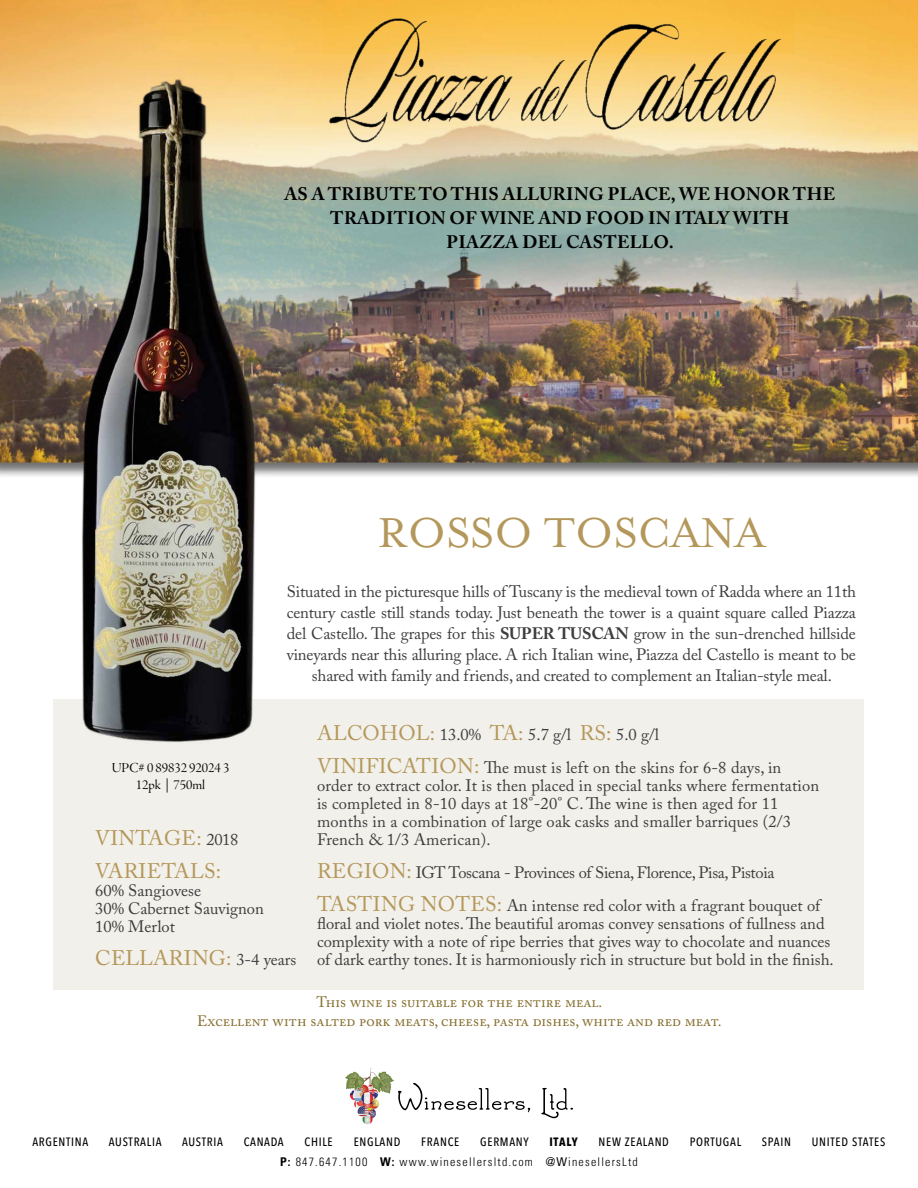
<style>
.page{position:relative;width:918px;height:1188px;background:#fff}
.page>*{position:absolute;margin:0;border:0;box-sizing:border-box;transform-origin:0 0}
.t1{font:48px "Mrs Eaves Roman";color:#b4975a}
.t2{font:21px/33px "Adobe Caslon Pro";letter-spacing:.015em;color:#b4975a}
.t3{font:700 18px/24px "Adobe Caslon Pro";letter-spacing:.015em;color:#000;text-align:center}
.t4{font:16.5px/18px "Adobe Caslon Pro";color:#3d3c3e}
.t5{font:15px/19.5px "Adobe Caslon Pro";color:#846d2c;text-align:center}
.t6{font:14.25px/17.1px "Adobe Jenson Pro Disp";color:#000;text-align:center}
.t7{font:500 12px "Avenir Next Condensed";letter-spacing:.06em;color:#000}
.t8{font:300 condensed 12px "Univers LT Std";letter-spacing:.1em;color:#000}
.t9{font:700 12px "Avenir Next Condensed";letter-spacing:.05em;color:#000}
.s1{font-weight:700}
.s2{font-size:16.5px;color:#3d3c3e}
.s3{font-size:21px;color:#b4975a}
.s4{font-weight:400}
</style>
<div class="page">
<div style="left:0;top:0;width:918px;height:478px;background:#000;opacity:.56"></div>
<img style="left:0;top:0;width:918px;height:463px">
<div style="left:53px;top:699px;width:811px;height:290px;background:#f2f0ea"></div>
<img style="left:66px;top:51px;width:205px;height:691px">
<img style="left:345px;top:1068px;width:49px;height:57px">
<svg style="left:398px;top:1083px;width:132px;height:29px"></svg>
<svg style="left:541px;top:1088px;width:32px;height:30px"></svg>
<div style="left:323px;top:0;width:471px;height:14px;background:#f7bb3f"></div>
<img style="left:316px;top:14px;width:497px;height:143px">
<p class="t3" style="left:284px;top:182px;width:552px">AS A TRIBUTE TO THIS ALLURING PLACE, WE HONOR THE<br>TRADITION OF WINE AND FOOD IN ITALY WITH<br>PIAZZA DEL CASTELLO.</p>
<h1 class="t1" style="left:378px;top:506px;width:389px">ROSSO TOSCANA</h1>
<p class="t4" style="left:287px;top:581px;width:571px;line-height:21px;text-align:center">Situated in the picturesque hills of Tuscany is the medieval town of Radda where an 11th century castle still stands today. Just beneath the tower is a quaint square called Piazza del Castello. The grapes for this <span class="s1">SUPER TUSCAN</span> grow in the sun-drenched hillside vineyards near this alluring place. A rich Italian wine, Piazza del Castello is meant to be shared with family and friends, and created to complement an Italian-style meal.</p>
<p class="t6" style="left:112px;top:759px;width:119px">UPC# 0 89832 92024 3<br>12pk | 750ml</p>
<p class="t2" style="left:95px;top:821px;width:145px">VINTAGE: <span class="s2">2018<br></span>VARIETALS:</p>
<p class="t4" style="left:95px;top:881px;width:170px">60% Sangiovese<br>30% Cabernet Sauvignon<br>10% Merlot</p>
<p class="t2" style="left:95px;top:941px;width:202px">CELLARING: <span class="s2">3-4 years</span></p>
<p class="t4" style="left:317px;top:718px;width:466px;line-height:33px"><span class="s3">ALCOHOL:</span> 13.0% <span class="s3">TA:</span> 5.7 g/l <span class="s3">RS:</span> 5.0 g/l<br><span class="s3">VINIFICATION:</span> The must is left on the skins for 6-8 days, in</p>
<p class="t4" style="left:317px;top:776px;width:504px">order to extract color. It is then placed in special tanks where fermentation is completed in 8-10 days at 18°-20° C. The wine is then aged for 11 months in a combination of large oak casks and smaller barriques (2/3<br>French &amp; 1/3 American).</p>
<p class="t4" style="left:317px;top:856px;width:507px;line-height:33px"><span class="s3">REGION:</span> IGT Toscana - Provinces of Siena, Florence, Pisa, Pistoia<br><span class="s3">TASTING NOTES:</span> An intense red color with a fragrant bouquet of</p>
<p class="t4" style="left:317px;top:914px;width:518px">floral and violet notes. The beautiful aromas convey sensations of fullness and complexity with a note of ripe berries that gives way to chocolate and nuances of dark earthy tones. It is harmoniously rich in structure but bold in the finish.</p>
<p class="t5" style="left:197px;top:992px;width:526px">This wine is suitable for the entire meal.<br>Excellent with salted pork meats, cheese, pasta dishes, white and red meat.</p>
<p class="t7" style="left:32px;top:1135px;width:57px">ARGENTINA</p>
<p class="t7" style="left:109px;top:1135px;width:54px">AUSTRALIA</p>
<p class="t7" style="left:182px;top:1135px;width:42px">AUSTRIA</p>
<p class="t7" style="left:244px;top:1135px;width:42px">CANADA</p>
<p class="t7" style="left:305px;top:1135px;width:30px">CHILE</p>
<p class="t7" style="left:354px;top:1135px;width:48px">ENGLAND</p>
<p class="t7" style="left:421px;top:1135px;width:40px">FRANCE</p>
<p class="t7" style="left:480px;top:1135px;width:50px">GERMANY</p>
<p class="t9" style="left:549px;top:1134px;width:30px">ITALY</p>
<p class="t7" style="left:599px;top:1135px;width:72px">NEW ZEALAND</p>
<p class="t7" style="left:690px;top:1135px;width:53px">PORTUGAL</p>
<p class="t7" style="left:762px;top:1135px;width:31px">SPAIN</p>
<p class="t7" style="left:812px;top:1135px;width:75px">UNITED STATES</p>
<p class="t8" style="left:280px;top:1154px;width:359px"><span class="s1">P:</span> 847.647.1100 <span class="s1">W:</span> www.winesellersltd.com <span class="s4">@W</span>inesellersLtd</p>
</div>
